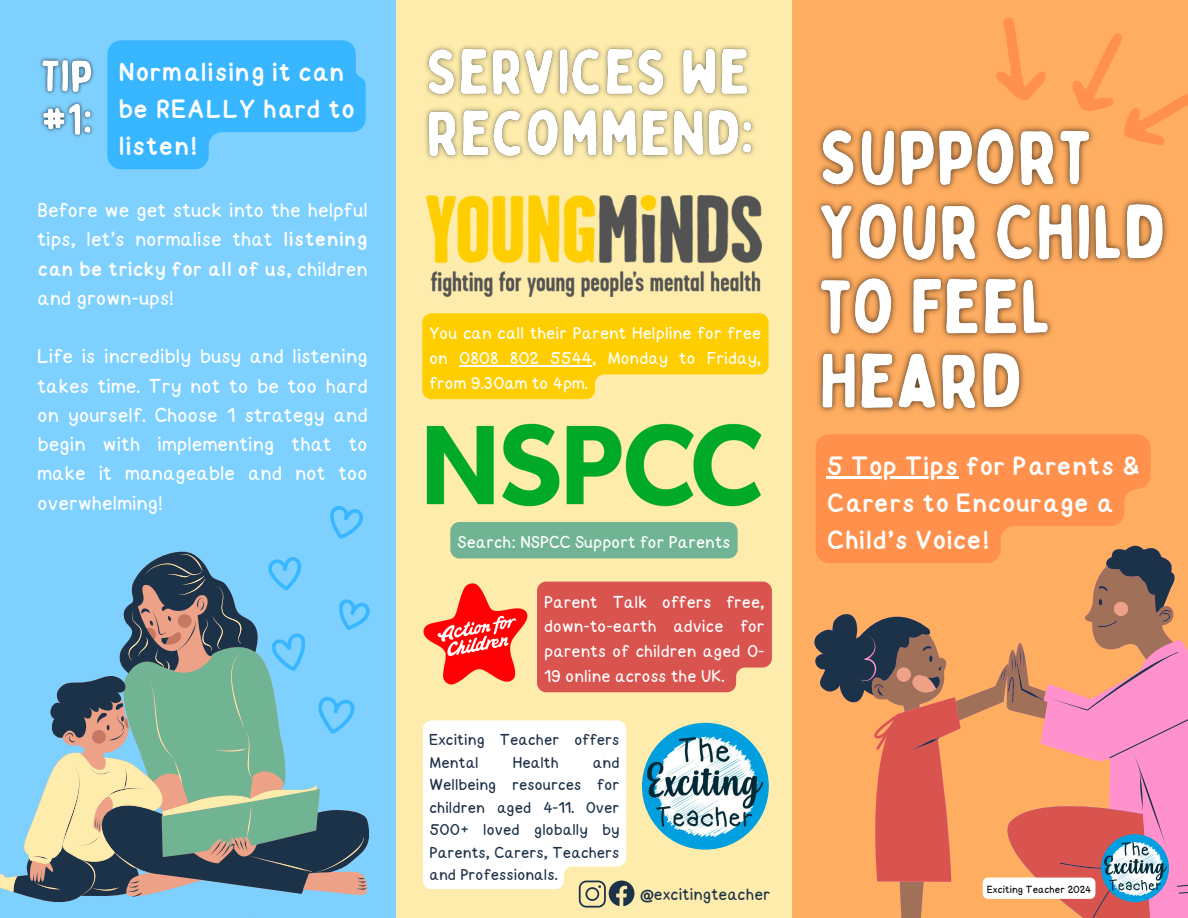
<style>
.page{position:relative;width:1188px;height:918px;background:#ffad60}
.page>*{position:absolute;margin:0;border:0;box-sizing:border-box;transform-origin:0 0}
.t1{font:700 27px/37.2px "milktea";color:#fff}
.t2{font:21px/29.2px "milktea";color:#fff;text-align:justify}
.t3{font:18px/24.8px "milktea";color:#fff;text-align:justify}
.t4{font:17.4px "milktea";color:#1c3249}
.t5{font:16.5px/22.5px "milktea";color:#1c3249}
.t6{font:10.8px "milktea";color:#000}
.s1{font-weight:700}
</style>
<div class="page">
<div style="left:0;top:0;width:396px;height:918px;background:#7ed0ff"></div>
<div style="left:396px;top:0;width:396px;height:918px;background:#fdecac"></div>
<svg style="left:814px;top:548px;width:374px;height:370px"></svg>
<svg style="left:897px;top:602px;width:231px;height:90px"></svg>
<img style="left:1101px;top:834px;width:68px;height:68px;border-radius:50%">
<img style="left:642px;top:723px;width:127px;height:127px;border-radius:50%">
<svg style="left:996px;top:18px;width:50px;height:82px"></svg>
<svg style="left:1072px;top:33px;width:116px;height:81px"></svg>
<svg style="left:0;top:554px;width:364px;height:342px"></svg>
<img style="left:427px;top:196px;width:335px;height:101px">
<img style="left:427px;top:424px;width:335px;height:82px">
<img style="left:423px;top:583px;width:105px;height:102px">
<svg style="left:330px;top:506px;width:33px;height:33px"></svg>
<svg style="left:267px;top:556px;width:36px;height:36px"></svg>
<svg style="left:92px;top:598px;width:278px;height:259px"></svg>
<img style="left:817px;top:112px;width:356px;height:301px">
<img style="left:425px;top:45px;width:329px;height:114px">
<div style="left:983px;top:878px;width:112px;height:21px;background:#fff;border-radius:5px"></div>
<svg style="left:816px;top:434px;width:335px;height:129px;background:#fb9450"></svg>
<hr style="left:826px;top:477px;width:133px;height:2px;background:#fff">
<svg style="left:107px;top:40px;width:259px;height:129px"></svg>
<svg style="left:422px;top:313px;width:347px;height:86px;background:#fed21b"></svg>
<hr style="left:459px;top:365px;width:133px;height:1px;background:#fff">
<img style="left:40px;top:57px;width:54px;height:80px">
<div style="left:450px;top:522px;width:288px;height:36px;background:#70b494"></div>
<div style="left:537px;top:582px;width:235px;height:110px;background:#d9534f"></div>
<svg style="left:423px;top:720px;width:211px;height:188px"></svg>
<p class="t1" style="left:118px;top:49px;width:238px">Normalising it can be REALLY hard to listen!</p>
<p class="t2" style="left:37px;top:192px;width:332px">Before we get stuck into the helpful tips, let’s normalise that <span class="s1">listening can be tricky for all of us</span>, children and grown-ups!</p>
<h6 class="t2" style="left:37px;top:339px;width:332px">Life is incredibly busy and listening takes time. Try not to be too hard on yourself. Choose 1 strategy and begin with implementing that to make it manageable and not too overwhelming!</h6>
<h6 class="t3" style="left:429px;top:318px;width:333px">You can call their Parent Helpline for free on 0808 802 5544, Monday to Friday, from 9.30am to 4pm.</h6>
<h6 class="t3" style="left:458px;top:527px;width:274px">Search: NSPCC Support for Parents</h6>
<p class="t3" style="left:544px;top:587px;width:222px">Parent Talk offers free, down-to-earth advice for parents of children aged 0- 19 online across the UK.</p>
<p class="t5" style="left:429px;top:726px;width:192px">Exciting Teacher offers<br>Mental</p>
<p class="t5" style="left:429px;top:748px;width:192px;text-align:justify;text-indent:163px">and Wellbeing resources for children aged 4-11. Over 500+ loved globally by Parents, Carers, Teachers and Professionals.</p>
<p class="t5" style="left:513px;top:748px;width:48px">Health</p>
<p class="t4" style="left:640px;top:878px;width:132px">@excitingteacher</p>
<h6 class="t1" style="left:826px;top:443px;width:315px">5 Top Tips for Parents &amp;<br>Carers to Encourage a<br>Child’s Voice!</h6>
<p class="t6" style="left:987px;top:879px;width:106px">Exciting Teacher 2024</p>
</div>
